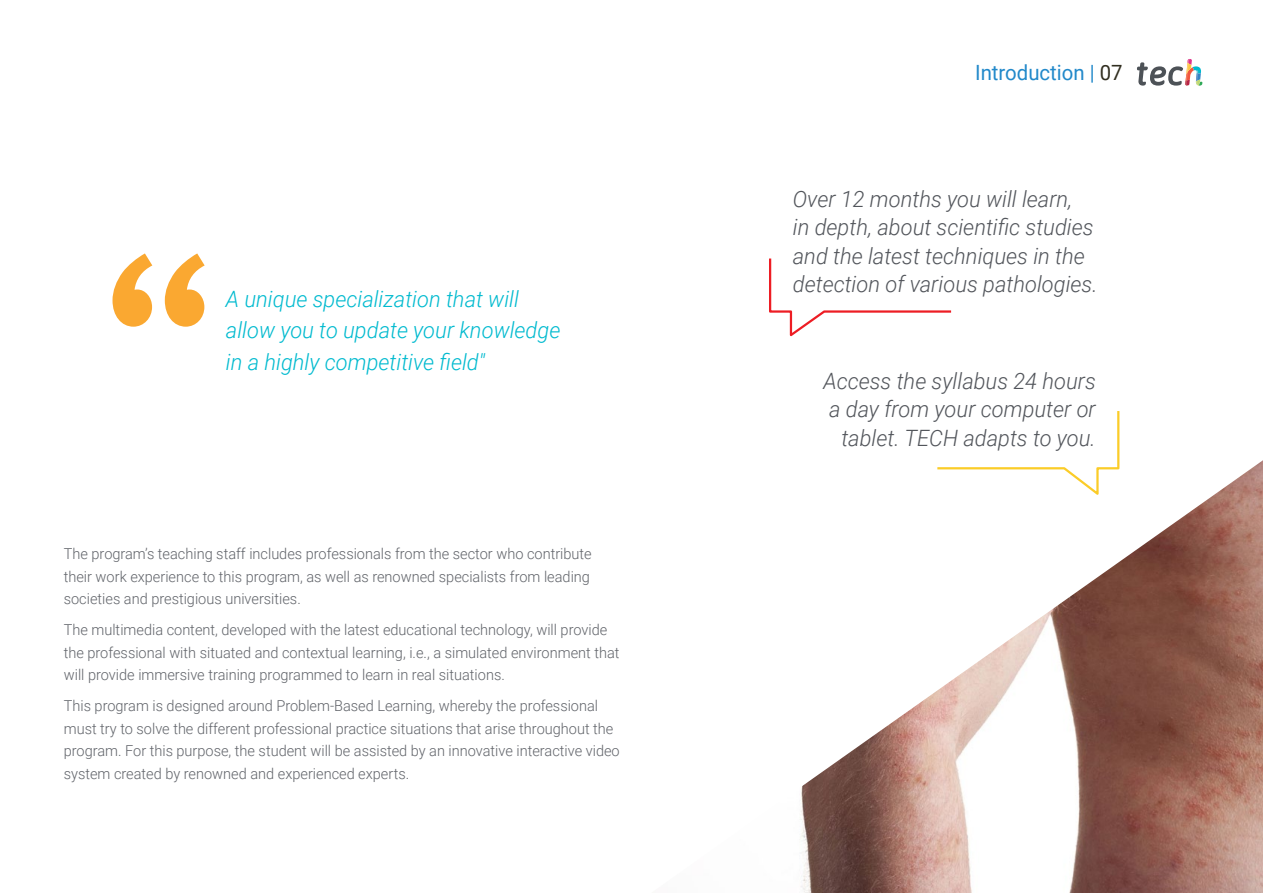
<style>
.page{position:relative;width:1263px;height:893px;background:#fff}
.page>*{position:absolute;margin:0;border:0;box-sizing:border-box;transform-origin:0 0}
.t1{font:italic 300 22.5px/28.5px "Roboto";color:#52555b;text-align:right}
.t2{font:italic 300 22.5px/31.5px "Roboto";color:#00bacf}
.t3{font:21px "Roboto";color:#2289ca}
.t4{font:300 15px/22.5px "Roboto";color:#61646a}
.s1{color:#312e20}
</style>
<div class="page">
<svg style="left:112px;top:253px;width:93px;height:74px"></svg>
<svg style="left:1117px;top:411px;width:3px;height:49px"></svg>
<svg style="left:769px;top:258px;width:183px;height:79px"></svg>
<svg style="left:1137px;top:59px;width:65px;height:27px"></svg>
<img style="left:801px;top:460px;width:462px;height:433px">
<h1 class="t2" style="left:226px;top:282px;width:336px">A unique specialization that will allow you to update your knowledge in a highly competitive field"</h1>
<p class="t4" style="left:64px;top:542px;width:529px;text-align:justify">The program’s teaching staff includes professionals from the sector who contribute their work experience to this program, as well as renowned specialists from leading societies and prestigious universities.</p>
<p class="t4" style="left:64px;top:618px;width:557px">The multimedia content, developed with the latest educational technology, will provide the professional with situated and contextual learning, i.e., a simulated environment that will provide immersive training programmed to learn in real situations.</p>
<p class="t4" style="left:64px;top:694px;width:557px">This program is designed around Problem-Based Learning, whereby the professional must try to solve the different professional practice situations that arise throughout the program. For this purpose, the student will be assisted by an innovative interactive video system created by renowned and experienced experts.</p>
<h2 class="t3" style="left:975px;top:57px;width:149px">Introduction | <span class="s1">07</span></h2>
<h1 class="t1" style="left:793px;top:183px;width:306px;text-align:left">Over 12 months you will learn,<br>in depth, about scientific studies and the latest techniques in the detection of various pathologies.</h1>
<h1 class="t1" style="left:823px;top:366px;width:274px">Access the syllabus 24 hours a day from your computer or tablet. TECH adapts to you.</h1>
</div>
